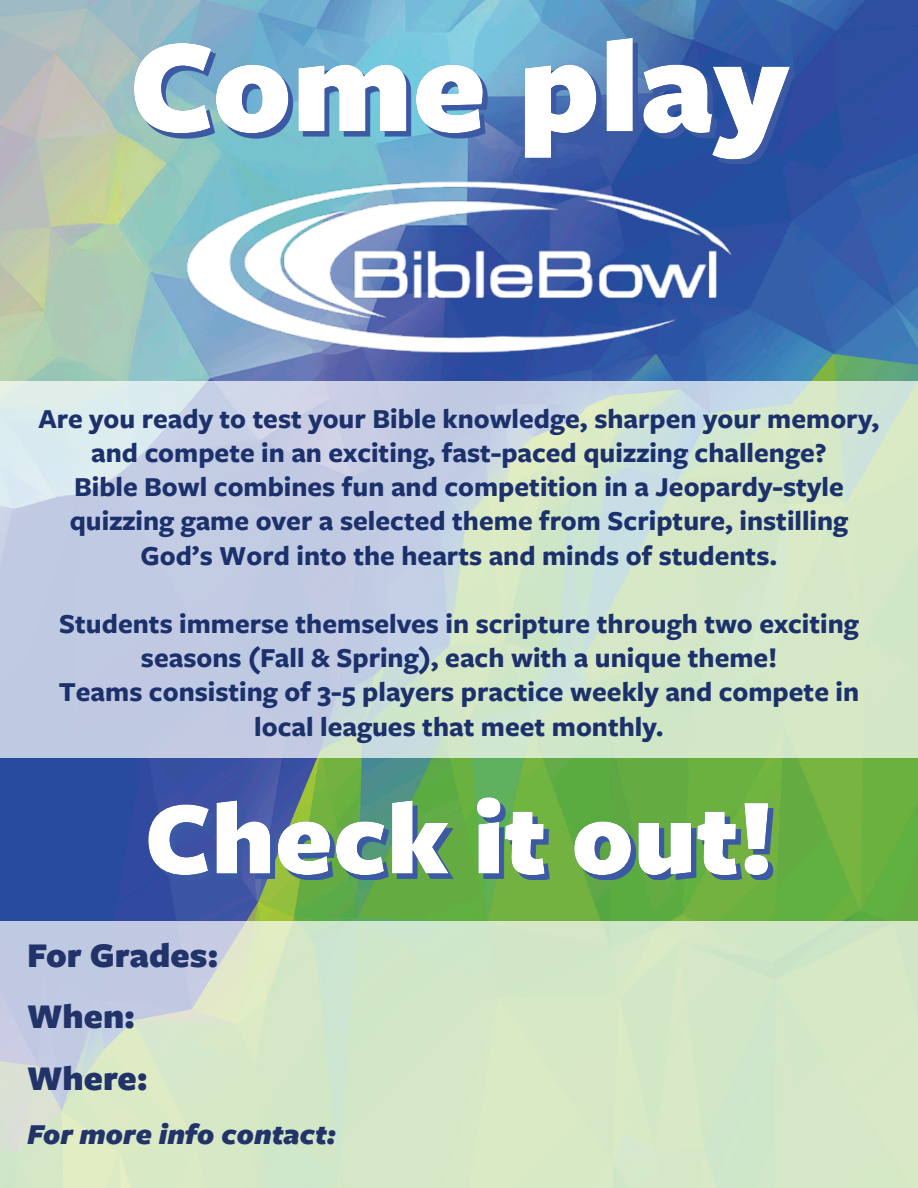
<style>
.page{position:relative;width:918px;height:1188px;background:#fff}
.page>*{position:absolute;margin:0;border:0;box-sizing:border-box;transform-origin:0 0}
.t1{font:900 138px "Freight Sans Pro";color:#fff}
.t2{font:900 108px "Freight Sans Pro";color:#fff}
.t3{font:900 36px "Freight Sans Pro";color:#22336a}
.t4{font:italic 900 30px "Freight Sans Pro";color:#22336a}
.t5{font:700 28.5px/34.2px "Freight Sans Pro";color:#1c316b;text-align:center}
</style>
<div class="page">
<img style="left:0;top:381px;width:918px;height:807px">
<img style="left:0;top:0;width:918px;height:381px">
<img style="left:0;top:759px;width:918px;height:162px">
<svg style="left:95px;top:0;width:823px;height:199px;background:#5581b4"></svg>
<svg style="left:26px;top:762px;width:892px;height:144px;background:#51866d"></svg>
<img style="left:186px;top:181px;width:546px;height:173px">
<h1 class="t1" style="left:129px;top:-10px;width:661px">Come play</h1>
<p class="t5" style="left:39px;top:400px;width:842px">Are you ready to test your Bible knowledge, sharpen your memory, and compete in an exciting, fast-paced quizzing challenge?</p>
<p class="t5" style="left:70px;top:469px;width:780px;text-align:left">Bible Bowl combines fun and competition in a Jeopardy-style quizzing game over a selected theme from Scripture, instilling</p>
<p class="t5" style="left:141px;top:537px;width:638px">God’s Word into the hearts and minds of students.</p>
<p class="t5" style="left:59px;top:606px;width:801px">Students immerse themselves in scripture through two exciting seasons (Fall &amp; Spring), each with a unique theme!</p>
<p class="t5" style="left:59px;top:674px;width:802px">Teams consisting of 3-5 players practice weekly and compete in local leagues that meet monthly.</p>
<h2 class="t2" style="left:145px;top:763px;width:630px">Check it out!</h2>
<p class="t3" style="left:27px;top:930px;width:193px">For Grades:</p>
<p class="t3" style="left:27px;top:992px;width:110px">When:</p>
<p class="t3" style="left:27px;top:1053px;width:122px">Where:</p>
<p class="t4" style="left:27px;top:1113px;width:311px">For more info contact:</p>
</div>
